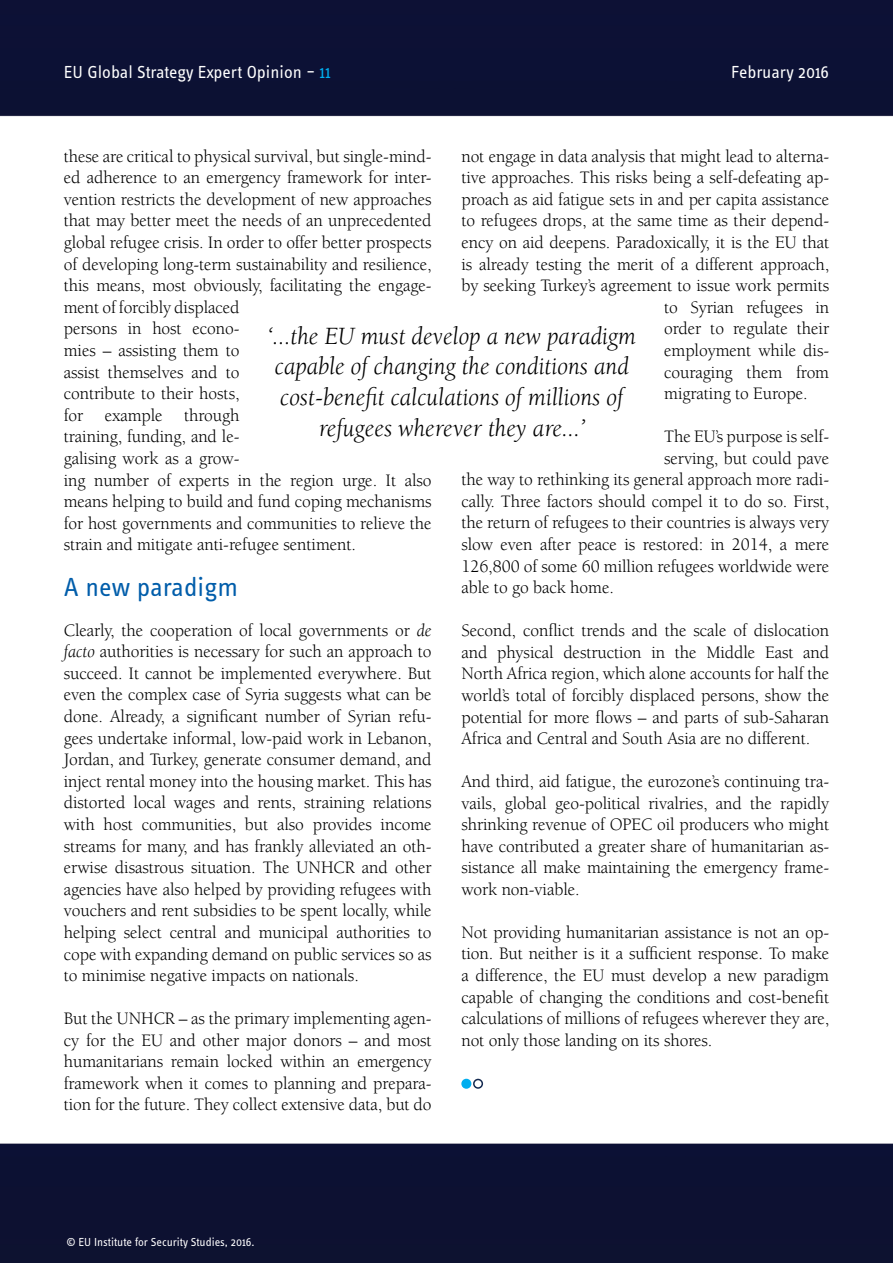
<style>
.page{position:relative;width:893px;height:1263px;background:#fff}
.page>*{position:absolute;margin:0;border:0;box-sizing:border-box;transform-origin:0 0}
.t1{font:27px "Info OT Text";color:#005daa}
.t2{font:italic 25.5px/30.6px "Berkeley Std";color:#000;text-align:center}
.t3{font:18px/21.6px "Berkeley Std";letter-spacing:-.005em;color:#000;text-align:justify}
.t4{font:18px "Info OT Text";color:#fff}
.t5{font:12px "Info OT Text";color:#fff}
.s1{color:#00aeef}
.s2{font-style:italic}
</style>
<div class="page">
<img style="left:0;top:0;width:893px;height:1263px">
<div style="left:462px;top:1079px;width:9px;height:9px;background:#00aeef;border-radius:50%"></div>
<div style="left:461px;top:1079px;width:10px;height:10px;border:2px solid #00aeef;border-radius:50%"></div>
<div style="left:473px;top:1079px;width:10px;height:10px;border:2px solid #13294f;border-radius:50%"></div>
<div style="left:252px;top:322px;width:400px;height:123px;background:#fff"></div>
<p class="t4" style="left:64px;top:61px;width:269px">EU Global Strategy Expert Opinion – <span class="s1">11</span></p>
<p class="t4" style="left:731px;top:61px;width:100px">February 2016</p>
<p class="t3" style="left:461px;top:145px;width:369px">not engage in data analysis that might lead to alterna-</p>
<p class="t3" style="left:461px;top:167px;width:369px">tive approaches. This risks being a self-defeating ap-</p>
<p class="t3" style="left:461px;top:189px;width:369px">proach as aid fatigue sets in and per capita assistance</p>
<p class="t3" style="left:461px;top:210px;width:369px">to refugees drops, at the same time as their depend-</p>
<p class="t3" style="left:461px;top:232px;width:369px">ency on aid deepens. Paradoxically, it is the EU that</p>
<p class="t3" style="left:461px;top:253px;width:369px">is already testing the merit of a different approach,</p>
<p class="t3" style="left:461px;top:275px;width:369px">by seeking Turkey’s agreement to issue work permits</p>
<p class="t3" style="left:664px;top:297px;width:166px">to Syrian refugees in</p>
<p class="t3" style="left:664px;top:318px;width:166px">order to regulate their</p>
<p class="t3" style="left:664px;top:340px;width:166px">employment while dis-</p>
<p class="t3" style="left:664px;top:361px;width:166px">couraging them from</p>
<p class="t3" style="left:664px;top:383px;width:145px">migrating to Europe.</p>
<p class="t3" style="left:664px;top:426px;width:166px">The EU’s purpose is self-</p>
<p class="t3" style="left:664px;top:447px;width:166px">serving, but could pave</p>
<p class="t3" style="left:461px;top:469px;width:369px">the way to rethinking its general approach more radi-</p>
<p class="t3" style="left:461px;top:491px;width:369px">cally. Three factors should compel it to do so. First,</p>
<p class="t3" style="left:461px;top:512px;width:369px">the return of refugees to their countries is always very</p>
<p class="t3" style="left:461px;top:534px;width:369px">slow even after peace is restored: in 2014, a mere</p>
<p class="t3" style="left:461px;top:555px;width:369px">126,800 of some 60 million refugees worldwide were</p>
<p class="t3" style="left:461px;top:577px;width:154px">able to go back home.</p>
<p class="t3" style="left:461px;top:620px;width:369px">Second, conflict trends and the scale of dislocation and physical destruction in the Middle East and North Africa region, which alone accounts for half the world’s total of forcibly displaced persons, show the potential for more flows – and parts of sub-Saharan Africa and Central and South Asia are no different.</p>
<p class="t3" style="left:461px;top:771px;width:369px">And third, aid fatigue, the eurozone’s continuing tra&shy;vails, global geo-political rivalries, and the rapidly shrinking revenue of OPEC oil producers who might have contributed a greater share of humanitarian as&shy;sistance all make maintaining the emergency frame&shy;work non-viable.</p>
<p class="t3" style="left:461px;top:922px;width:369px">Not providing humanitarian assistance is not an op&shy;tion. But neither is it a sufficient response. To make a difference, the EU must develop a new paradigm capable of changing the conditions and cost-benefit calculations of millions of refugees wherever they are, not only those landing on its shores.</p>
<p class="t3" style="left:64px;top:145px;width:369px;text-align:left">these are critical to physical survival, but single-mind&shy;ed adherence to an emergency framework for inter&shy;vention restricts the development of new approaches that may better meet the needs of an unprecedented global refugee crisis. In order to offer better prospects of developing long-term sustainability and resilience, this means, most obviously, facilitating the engage&shy;ment of forcibly displaced<br>persons in host econo-<br>mies – assisting them to<br>assist themselves and to<br>contribute to their hosts,<br>for example through<br>training, funding, and le-<br>galising work as a grow-<br>ing number of experts in the region urge. It also means helping to build and fund coping mechanisms for host governments and communities to relieve the strain and mitigate anti-refugee sentiment.</p>
<h1 class="t1" style="left:64px;top:570px;width:176px">A new paradigm</h1>
<p class="t3" style="left:64px;top:619px;width:369px">Clearly, the cooperation of local governments or <span class="s2">de facto</span> authorities is necessary for such an approach to succeed. It cannot be implemented everywhere. But even the complex case of Syria suggests what can be done. Already, a significant number of Syrian refu&shy;gees undertake informal, low-paid work in Lebanon, Jordan, and Turkey, generate consumer demand, and inject rental money into the housing market. This has distorted local wages and rents, straining relations with host communities, but also provides income streams for many, and has frankly alleviated an oth&shy;erwise disastrous situation. The UNHCR and other agencies have also helped by providing refugees with vouchers and rent subsidies to be spent locally, while helping select central and municipal authorities to cope with expanding demand on public services so as to minimise negative impacts on nationals.</p>
<p class="t3" style="left:64px;top:1008px;width:369px">But the UNHCR – as the primary implementing agen&shy;cy for the EU and other major donors – and most humanitarians remain locked within an emergency framework when it comes to planning and prepara&shy;tion for the future. They collect extensive data, but do</p>
<h2 class="t2" style="left:268px;top:321px;width:370px">‘...the EU must develop a new paradigm capable of changing the conditions and cost-benefit calculations of millions of refugees wherever they are...’</h2>
<p class="t5" style="left:66px;top:1234px;width:190px">© EU Institute for Security Studies, 2016.</p>
</div>
